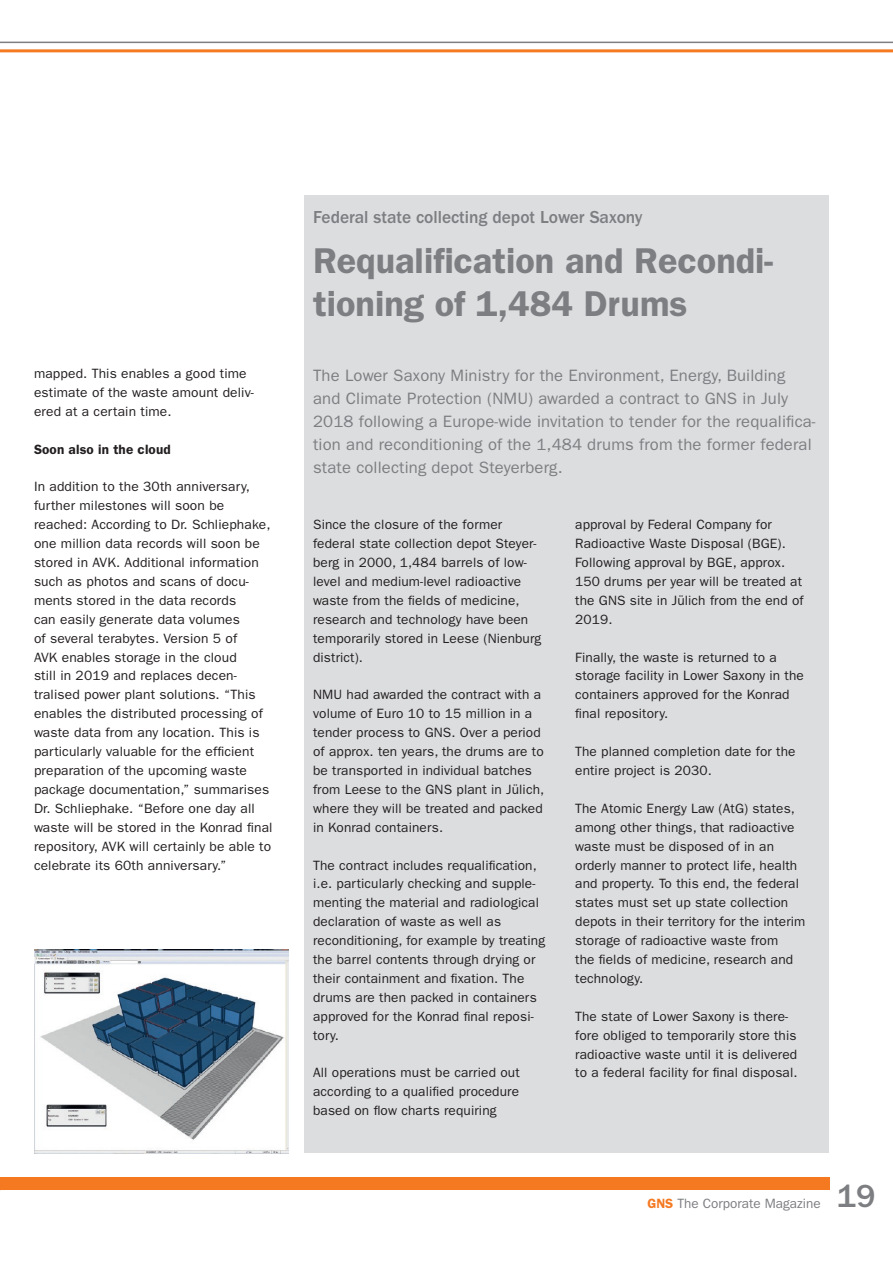
<style>
.page{position:relative;width:893px;height:1263px;background:#fff}
.page>*{position:absolute;margin:0;border:0;box-sizing:border-box;transform-origin:0 0}
.t1{font:600 36px/43.2px "Franklin Gothic";color:#7c7e81}
.t2{font:500 33px "Franklin Gothic";color:#7c7e81}
.t3{font:500 18px "Franklin Gothic";color:#7c7e81}
.t4{font:16.5px/23.1px "Franklin Gothic";letter-spacing:.01em;color:#7c7e81}
.t5{font:13.5px/18.9px "Franklin Gothic";letter-spacing:.01em;color:#231f20}
.t6{font:13.5px "Franklin Gothic";color:#7c7e81}
.t7{font:600 13.5px "Franklin Gothic";letter-spacing:.01em;color:#231f20}
.s1{font-weight:600;color:#f47921}
</style>
<div class="page">
<div style="left:0;top:1177px;width:829px;height:13px;background:#f47921"></div>
<hr style="left:0;top:42px;width:893px;height:1px;background:#7c7e81">
<hr style="left:0;top:49px;width:893px;height:3px;background:#f47921">
<div style="left:305px;top:196px;width:524px;height:957px;background:#dcdddf"></div>
<img style="left:34px;top:950px;width:254px;height:203px">
<p class="t5" style="left:34px;top:364px;width:221px">mapped. This enables a good time estimate of the waste amount deliv&shy;ered at a certain time.</p>
<p class="t7" style="left:34px;top:441px;width:138px">Soon also in the cloud</p>
<p class="t5" style="left:34px;top:477px;width:240px">In addition to the 30th anniversary, further milestones will soon be reached: According to Dr. Schliephake, one million data records will soon be stored in AVK. Additional information such as photos and scans of docu&shy;ments stored in the data records<br>can easily generate data volumes<br>of several terabytes. Version 5 of<br>AVK enables storage in the cloud<br>still in 2019 and replaces decen&shy;tralised power plant solutions. “This enables the distributed processing of waste data from any location. This is particularly valuable for the efficient preparation of the upcoming waste package documentation,” summarises Dr. Schliephake. “Before one day all waste will be stored in the Konrad final repository, AVK will certainly be able to celebrate its 60th anniversary.”</p>
<h3 class="t3" style="left:313px;top:207px;width:331px">Federal state collecting depot Lower Saxony</h3>
<h1 class="t1" style="left:313px;top:239px;width:462px">Requalification and Recondi&shy;tioning of 1,484 Drums</h1>
<p class="t4" style="left:313px;top:364px;width:504px">The Lower Saxony Ministry for the Environment, Energy, Building and Climate Protection (NMU) awarded a contract to GNS in July 2018 following a Europe-wide invitation to tender for the requalifica&shy;tion and reconditioning of the 1,484 drums from the former federal state collecting depot Steyerberg.</p>
<p class="t5" style="left:313px;top:515px;width:230px">Since the closure of the former federal state collection depot Steyer&shy;berg in 2000, 1,484 barrels of low&shy;level and medium-level radioactive waste from the fields of medicine, research and technology have been temporarily stored in Leese (Nienburg district).</p>
<p class="t5" style="left:313px;top:685px;width:233px">NMU had awarded the contract with a volume of Euro 10 to 15 million in a tender process to GNS. Over a period of approx. ten years, the drums are to be transported in individual batches from Leese to the GNS plant in Jülich, where they will be treated and packed in Konrad containers.</p>
<p class="t5" style="left:313px;top:855px;width:234px">The contract includes requalification, i.e. particularly checking and supple&shy;menting the material and radiological declaration of waste as well as reconditioning, for example by treating the barrel contents through drying or their containment and fixation. The drums are then packed in containers approved for the Konrad final reposi&shy;tory.</p>
<p class="t5" style="left:313px;top:1063px;width:208px;text-align:justify">All operations must be carried out according to a qualified procedure based on flow charts requiring</p>
<p class="t5" style="left:575px;top:515px;width:230px">approval by Federal Company for<br>Radioactive Waste Disposal (BGE).<br>Following approval by BGE, approx.<br>150 drums per year will be treated at the GNS site in Jülich from the end of<br>2019.</p>
<p class="t5" style="left:575px;top:648px;width:230px">Finally, the waste is returned to a storage facility in Lower Saxony in the containers approved for the Konrad final repository.</p>
<p class="t5" style="left:575px;top:742px;width:222px">The planned completion date for the entire project is 2030.</p>
<p class="t5" style="left:575px;top:799px;width:232px">The Atomic Energy Law (AtG) states, among other things, that radioactive waste must be disposed of in an orderly manner to protect life, health and property. To this end, the federal states must set up state collection depots in their territory for the interim storage of radioactive waste from<br>the fields of medicine, research and technology.</p>
<p class="t5" style="left:575px;top:1007px;width:224px">The state of Lower Saxony is there&shy;fore obliged to temporarily store this radioactive waste until it is delivered to a federal facility for final disposal.</p>
<p class="t6" style="left:647px;top:1195px;width:175px"><span class="s1">GNS</span> The Corporate Magazine</p>
<h2 class="t2" style="left:837px;top:1178px;width:40px">19</h2>
</div>
